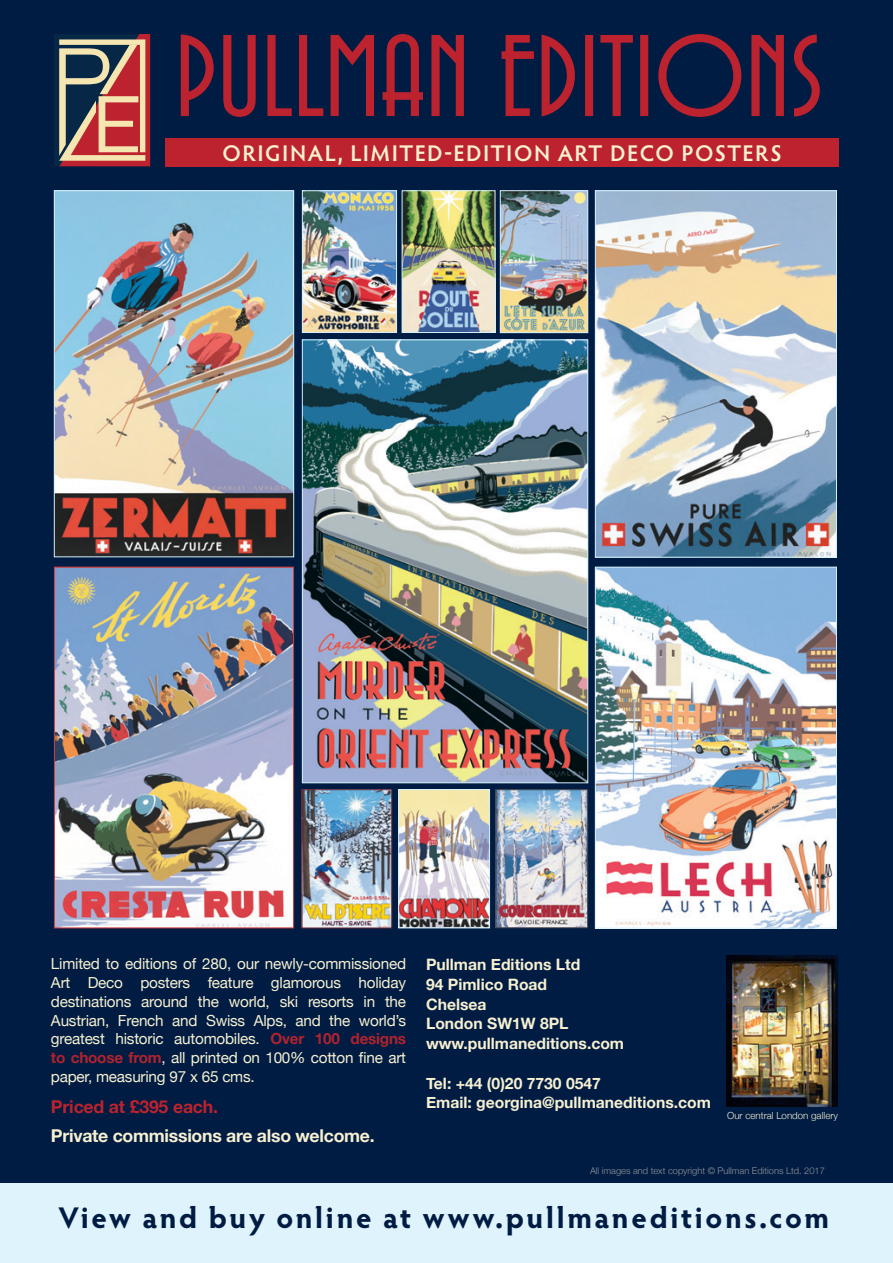
<style>
.page{position:relative;width:893px;height:1263px;background:#001c43}
.page>*{position:absolute;margin:0;border:0;box-sizing:border-box;transform-origin:0 0}
.t1{font:700 30px "Hypatia Sans Pro";letter-spacing:.085em;color:#001c43}
.t2{font:600 22.8px "Hypatia Sans Pro";letter-spacing:.06em;color:#f7f0d1}
.t3{font:700 17.7px "Helvetica Neue";letter-spacing:-.015em;color:#f7f0d1}
.t4{font:700 17.7px "Helvetica Neue";letter-spacing:-.01em;color:#bc232e}
.t5{font:700 15.75px/19.8px "Helvetica Neue";color:#f7f0d1}
.t6{font:15.3px/18.8px "Helvetica Neue";letter-spacing:-.015em;color:#f7f0d1;text-align:justify}
.t7{font:300 9.75px "Helvetica Neue";color:#f7f0d1}
.t8{font:300 9.3px "Helvetica Neue";color:#939598}
.s1{font-weight:700;color:#b0232e}
</style>
<div class="page">
<div style="left:0;top:1184px;width:893px;height:79px;background:#dff3fc"></div>
<img style="left:727px;top:955px;width:111px;height:151px">
<img style="left:56px;top:192px;width:236px;height:363px">
<div style="left:54px;top:190px;width:240px;height:367px;border:1px solid #d4effb"></div>
<img style="left:597px;top:192px;width:238px;height:364px">
<div style="left:595px;top:190px;width:242px;height:368px;border:1px solid #d4effb"></div>
<img style="left:597px;top:569px;width:238px;height:357px">
<div style="left:595px;top:567px;width:242px;height:361px;border:1px solid #d4effb"></div>
<img style="left:304px;top:341px;width:282px;height:440px">
<div style="left:302px;top:339px;width:286px;height:444px;border:1px solid #d4effb"></div>
<img style="left:56px;top:569px;width:236px;height:357px">
<div style="left:54px;top:567px;width:240px;height:361px;border:1px solid #d03a3f"></div>
<img style="left:303px;top:791px;width:87px;height:135px">
<div style="left:301px;top:789px;width:91px;height:139px;border:1px solid #6c2b37"></div>
<img style="left:400px;top:791px;width:88px;height:135px">
<div style="left:398px;top:789px;width:92px;height:139px;border:1px solid #d4effb"></div>
<img style="left:497px;top:791px;width:89px;height:135px">
<div style="left:495px;top:789px;width:93px;height:139px;border:1px solid #40444e"></div>
<img style="left:304px;top:192px;width:91px;height:139px">
<div style="left:302px;top:190px;width:95px;height:143px;border:1px solid #d4effb"></div>
<img style="left:404px;top:192px;width:89px;height:139px">
<div style="left:402px;top:190px;width:93px;height:143px;border:1px solid #d4effb"></div>
<img style="left:502px;top:192px;width:84px;height:139px">
<div style="left:500px;top:190px;width:88px;height:143px;border:1px solid #d4effb"></div>
<svg style="left:54px;top:34px;width:96px;height:132px"></svg>
<div style="left:165px;top:138px;width:674px;height:29px;background:#bc232e"></div>
<svg style="left:181px;top:34px;width:639px;height:83px"></svg>
<h2 class="t2" style="left:222px;top:137px;width:561px">ORIGINAL, LIMITED-EDITION ART DECO POSTERS</h2>
<p class="t6" style="left:51px;top:955px;width:357px">Limited to editions of 280, our newly-commissioned Art Deco posters feature glamorous holiday destinations around the world, ski resorts in the Austrian, French and Swiss Alps, and the world’s greatest historic automobiles. <span class="s1">Over 100 designs to choose from</span>, all printed on 100% cotton fine art paper, measuring 97 x 65 cms.</p>
<p class="t4" style="left:51px;top:1093px;width:169px">Priced at £395 each.</p>
<p class="t3" style="left:51px;top:1121px;width:325px">Private commissions are also welcome.</p>
<p class="t5" style="left:426px;top:955px;width:200px">Pullman Editions Ltd<br>94 Pimlico Road<br>Chelsea<br>London SW1W 8PL www.pullmaneditions.com</p>
<p class="t5" style="left:426px;top:1073px;width:286px">Tel: +44 (0)20 7730 0547<br>Email: georgina@pullmaneditions.com</p>
<p class="t7" style="left:727px;top:1108px;width:112px">Our central London gallery</p>
<p class="t8" style="left:590px;top:1163px;width:236px">All images and text copyright © Pullman Editions Ltd. 2017</p>
<h1 class="t1" style="left:58px;top:1197px;width:772px">View and buy online at www.pullmaneditions.com</h1>
</div>
